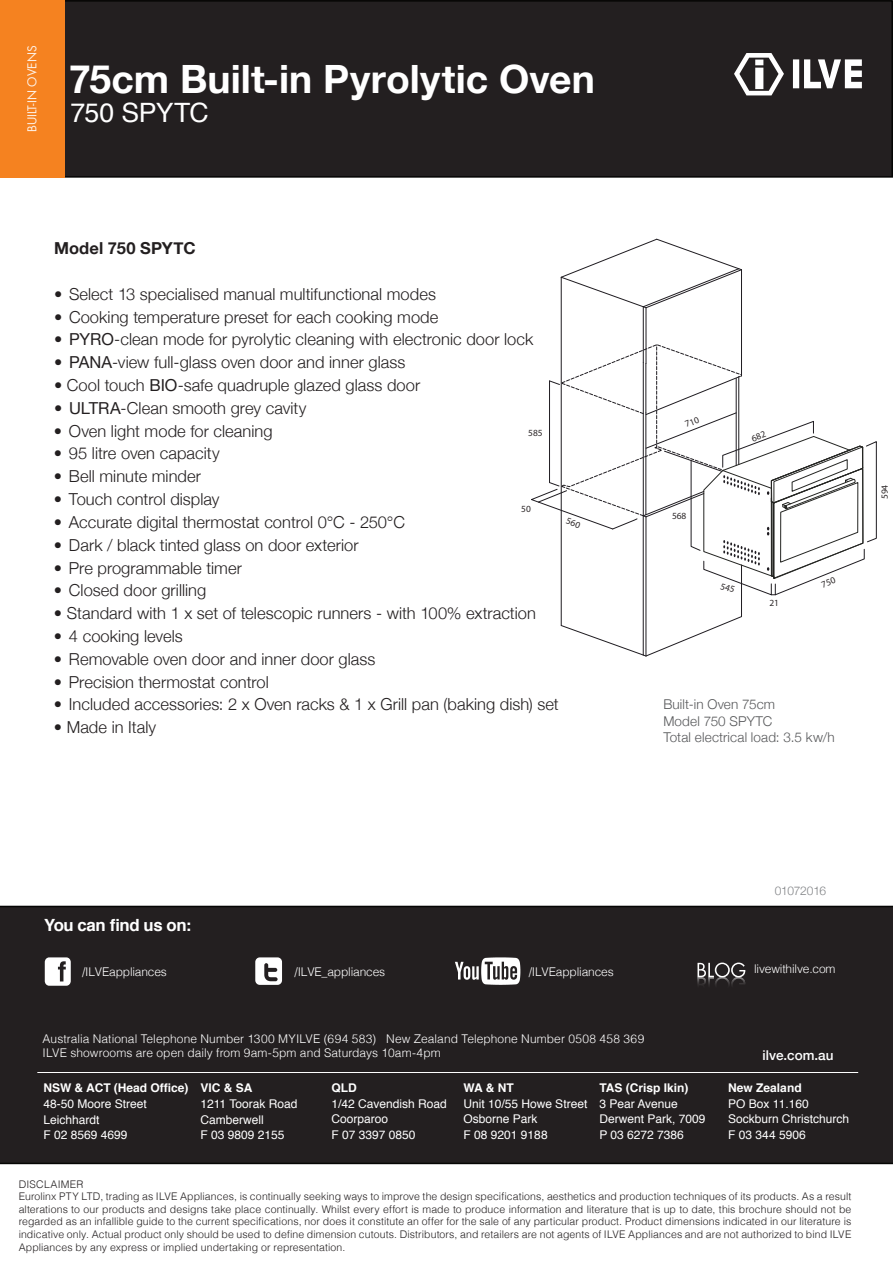
<style>
.page{position:relative;width:893px;height:1263px;background:#fff}
.page>*{position:absolute;margin:0;border:0;box-sizing:border-box;transform-origin:0 0}
.t1{font:700 39px "Helvetica Neue";color:#fff}
.t2{font:26.7px "Helvetica";letter-spacing:-.025em;color:#fff}
.t3{font:700 16.8px "Helvetica";letter-spacing:-.025em;color:#fff}
.t4{font:300 16.5px "Helvetica Neue";letter-spacing:.005em;color:#231f20}
.t5{font:700 16.5px "Helvetica Neue";letter-spacing:.01em;color:#231f20}
.t6{font:300 13.5px/16.2px "Helvetica Neue";letter-spacing:.01em;color:#57585a}
.t7{font:500 13.5px "Helvetica Neue";color:#fff}
.t8{font:12px/15.8px "Helvetica";color:#fff}
.t9{font:300 12px/14.4px "Helvetica";letter-spacing:.005em;color:#fff}
.t10{font:300 12px "Helvetica";letter-spacing:-.015em;color:#fff}
.t11{font:700 12px "Helvetica";color:#fff}
.t12{font:12px "Futura";color:#fff}
.t13{font:300 12px "Helvetica Neue";letter-spacing:-.02em;color:#808285}
.t14{font:300 10.5px/12.6px "Helvetica";letter-spacing:.01em;color:#231f20}
.t15{font:300 9.45px "Futura";color:#2d2829}
.s1{font-weight:400}
</style>
<div class="page">
<div style="left:1px;top:1px;width:891px;height:176px;background:#231f20"></div>
<div style="left:0;top:0;width:893px;height:178px;border:2px solid #050504"></div>
<div style="left:0;top:906px;width:893px;height:258px;background:#231f20"></div>
<svg style="left:734px;top:53px;width:128px;height:42px"></svg>
<div style="left:0;top:0;width:64px;height:178px;background:#f58220"></div>
<hr style="left:37px;top:1072px;width:821px;height:1px;background:#fff">
<svg style="left:255px;top:957px;width:27px;height:28px"></svg>
<svg style="left:455px;top:957px;width:65px;height:28px"></svg>
<svg style="left:697px;top:962px;width:48px;height:30px"></svg>
<svg style="left:45px;top:957px;width:26px;height:29px"></svg>
<hr style="left:561px;top:277px;width:1px;height:348px;background:#1f1c21">
<svg style="left:560px;top:616px;width:182px;height:41px"></svg>
<hr style="left:741px;top:565px;width:1px;height:52px;background:#1f1c21">
<hr style="left:643px;top:516px;width:1px;height:139px;background:#1f1c21">
<hr style="left:646px;top:517px;width:1px;height:139px;background:#1f1c21">
<svg style="left:560px;top:238px;width:182px;height:70px"></svg>
<hr style="left:741px;top:270px;width:1px;height:106px;background:#1f1c21">
<hr style="left:643px;top:307px;width:1px;height:55px;background:#1f1c21">
<hr style="left:646px;top:308px;width:1px;height:55px;background:#1f1c21">
<svg style="left:531px;top:344px;width:346px;height:251px"></svg>
<p class="t12" style="left:24px;top:132px;width:88px;rotate:-90deg">BUILT-IN OVENS</p>
<h1 class="t1" style="left:69px;top:49px;width:527px">75cm Built-in Pyrolytic Oven</h1>
<h2 class="t2" style="left:70px;top:92px;width:140px">750 SPYTC</h2>
<h3 class="t5" style="left:54px;top:235px;width:143px">Model 750 SPYTC</h3>
<h3 class="t4" style="left:54px;top:281px;width:384px">• Select 13 specialised manual multifunctional modes</h3>
<h3 class="t4" style="left:54px;top:303px;width:386px">• Cooking temperature preset for each cooking mode</h3>
<h3 class="t4" style="left:54px;top:326px;width:481px">• <span class="s1">PYRO</span>-clean mode for pyrolytic cleaning with electronic door lock</h3>
<h3 class="t4" style="left:54px;top:349px;width:353px">• <span class="s1">PANA</span>-view full-glass oven door and inner glass</h3>
<h3 class="t4" style="left:54px;top:372px;width:368px">• Cool touch <span class="s1">BIO</span>-safe quadruple glazed glass door</h3>
<h3 class="t4" style="left:54px;top:395px;width:254px">• <span class="s1">ULTRA</span>-Clean smooth grey cavity</h3>
<h3 class="t4" style="left:54px;top:417px;width:220px">• Oven light mode for cleaning</h3>
<h3 class="t4" style="left:54px;top:440px;width:167px">• 95 litre oven capacity</h3>
<h3 class="t4" style="left:54px;top:463px;width:149px">• Bell minute minder</h3>
<h3 class="t4" style="left:54px;top:486px;width:167px">• Touch control display</h3>
<h3 class="t4" style="left:54px;top:509px;width:352px">• Accurate digital thermostat control 0°C - 250°C</h3>
<h3 class="t4" style="left:54px;top:531px;width:306px">• Dark / black tinted glass on door exterior</h3>
<h3 class="t4" style="left:54px;top:554px;width:189px">• Pre programmable timer</h3>
<h3 class="t4" style="left:54px;top:577px;width:154px">• Closed door grilling</h3>
<h3 class="t4" style="left:54px;top:600px;width:483px">• Standard with 1 x set of telescopic runners - with 100% extraction</h3>
<h3 class="t4" style="left:54px;top:623px;width:130px">• 4 cooking levels</h3>
<h3 class="t4" style="left:54px;top:645px;width:323px">• Removable oven door and inner door glass</h3>
<h3 class="t4" style="left:54px;top:668px;width:216px">• Precision thermostat control</h3>
<h3 class="t4" style="left:54px;top:691px;width:506px">• Included accessories: 2 x Oven racks &amp; 1 x Grill pan (baking dish) set</h3>
<h3 class="t4" style="left:54px;top:714px;width:104px">• Made in Italy</h3>
<p class="t15" style="left:528px;top:427px;width:16px">585</p>
<p class="t15" style="left:521px;top:503px;width:11px">50</p>
<p class="t15" style="left:672px;top:510px;width:16px">568</p>
<p class="t15" style="left:769px;top:597px;width:11px">21</p>
<p class="t6" style="left:663px;top:695px;width:173px">Built-in Oven 75cm<br>Model 750 SPYTC<br>Total electrical load: 3.5 kw/h</p>
<p class="t15" style="left:879px;top:499px;width:16px;rotate:-90deg">594</p>
<p class="t13" style="left:775px;top:881px;width:53px">01072016</p>
<h3 class="t3" style="left:44px;top:911px;width:149px">You can find us on:</h3>
<p class="t10" style="left:82px;top:962px;width:86px">/ILVEappliances</p>
<p class="t10" style="left:295px;top:962px;width:92px">/ILVE_appliances</p>
<p class="t10" style="left:529px;top:961px;width:86px">/ILVEappliances</p>
<p class="t10" style="left:754px;top:959px;width:83px">livewithilve.com</p>
<p class="t9" style="left:43px;top:1030px;width:603px">Australia National Telephone Number 1300 MYILVE (694 583) New Zealand Telephone Number 0508 458 369<br>ILVE showrooms are open daily from 9am-5pm and Saturdays 10am-4pm</p>
<p class="t11" style="left:43px;top:1078px;width:147px">NSW &amp; ACT (Head Office)</p>
<p class="t8" style="left:43px;top:1096px;width:105px">48-50 Moore Street<br>Leichhardt<br>F 02 8569 4699</p>
<p class="t11" style="left:200px;top:1078px;width:54px">VIC &amp; SA</p>
<p class="t8" style="left:200px;top:1096px;width:98px">1211 Toorak Road<br>Camberwell<br>F 03 9809 2155</p>
<p class="t11" style="left:331px;top:1078px;width:27px">QLD</p>
<p class="t8" style="left:331px;top:1096px;width:117px">1/42 Cavendish Road<br>Coorparoo<br>F 07 3397 0850</p>
<p class="t11" style="left:464px;top:1078px;width:52px">WA &amp; NT</p>
<p class="t8" style="left:464px;top:1096px;width:125px">Unit 10/55 Howe Street<br>Osborne Park<br>F 08 9201 9188</p>
<p class="t11" style="left:599px;top:1078px;width:91px">TAS (Crisp Ikin)</p>
<p class="t8" style="left:599px;top:1096px;width:108px">3 Pear Avenue<br>Derwent Park, 7009<br>P 03 6272 7386</p>
<p class="t7" style="left:762px;top:1044px;width:73px">ilve.com.au</p>
<p class="t11" style="left:728px;top:1078px;width:75px">New Zealand</p>
<p class="t8" style="left:728px;top:1096px;width:122px">PO Box 11.160<br>Sockburn Christchurch<br>F 03 344 5906</p>
<p class="t14" style="left:19px;top:1177px;width:834px">DISCLAIMER<br>Eurolinx PTY LTD, trading as ILVE Appliances, is continually seeking ways to improve the design specifications, aesthetics and production techniques of its products. As a result alterations to our products and designs take place continually. Whilst every effort is made to produce information and literature that is up to date, this brochure should not be regarded as an infallible guide to the current specifications, nor does it constitute an offer for the sale of any particular product. Product dimensions indicated in our literature is indicative only. Actual product only should be used to define dimension cutouts. Distributors, and retailers are not agents of ILVE Appliances and are not authorized to bind ILVE Appliances by any express or implied undertaking or representation.</p>
</div>
